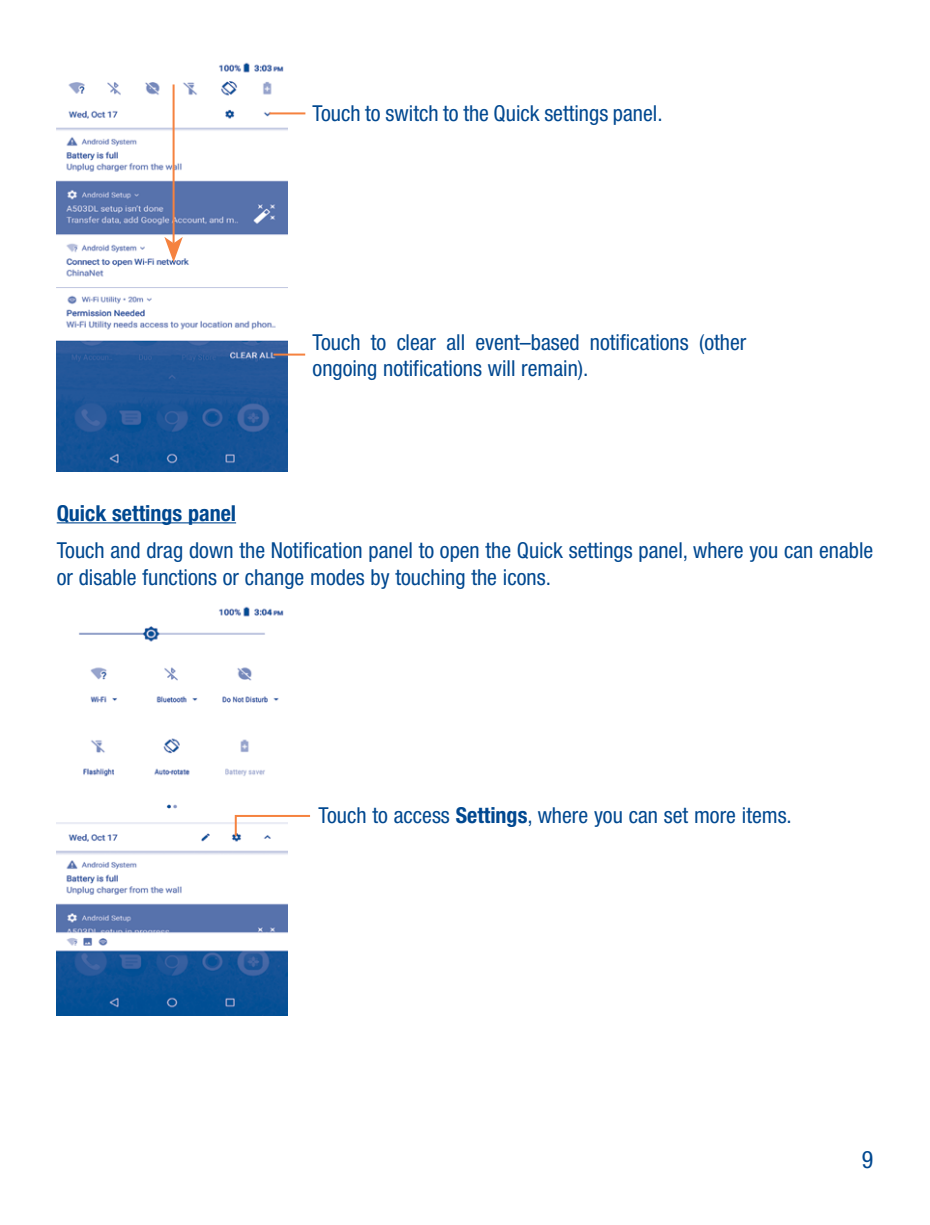
<style>
.page{position:relative;width:930px;height:1225px;background:#fff}
.page>*{position:absolute;margin:0;border:0;box-sizing:border-box;transform-origin:0 0}
.t1{font:condensed 24px "Helvetica Neue LT Pro";color:#004890}
.t2{font:condensed 22px/26.4px "Helvetica Neue LT Pro";color:#004890}
.t3{font:700 condensed 22px "Helvetica Neue LT Pro";color:#004890}
.s1{font-weight:700}
</style>
<div class="page">
<hr style="left:57px;top:522px;width:179px;height:1px;background:#004890">
<img style="left:57px;top:62px;width:230px;height:409px">
<hr style="left:173px;top:84px;width:2px;height:159px;background:#f5823f">
<svg style="left:164px;top:237px;width:19px;height:25px"></svg>
<hr style="left:269px;top:112px;width:36px;height:2px;background:#f5823f">
<hr style="left:273px;top:353px;width:32px;height:2px;background:#f5823f">
<img style="left:57px;top:606px;width:230px;height:409px">
<svg style="left:234px;top:814px;width:77px;height:24px"></svg>
<p class="t2" style="left:312px;top:100px;width:351px">Touch to switch to the Quick settings panel.</p>
<p class="t2" style="left:312px;top:328px;width:435px">Touch to clear all event–based notifications (other ongoing notifications will remain).</p>
<p class="t3" style="left:57px;top:500px;width:181px">Quick settings panel</p>
<p class="t2" style="left:57px;top:537px;width:818px">Touch and drag down the Notification panel to open the Quick settings panel, where you can enable or disable functions or change modes by touching the icons.</p>
<p class="t2" style="left:318px;top:802px;width:475px">Touch to access <span class="s1">Settings</span>, where you can set more items.</p>
<p class="t1" style="left:862px;top:1145px;width:13px">9</p>
</div>
